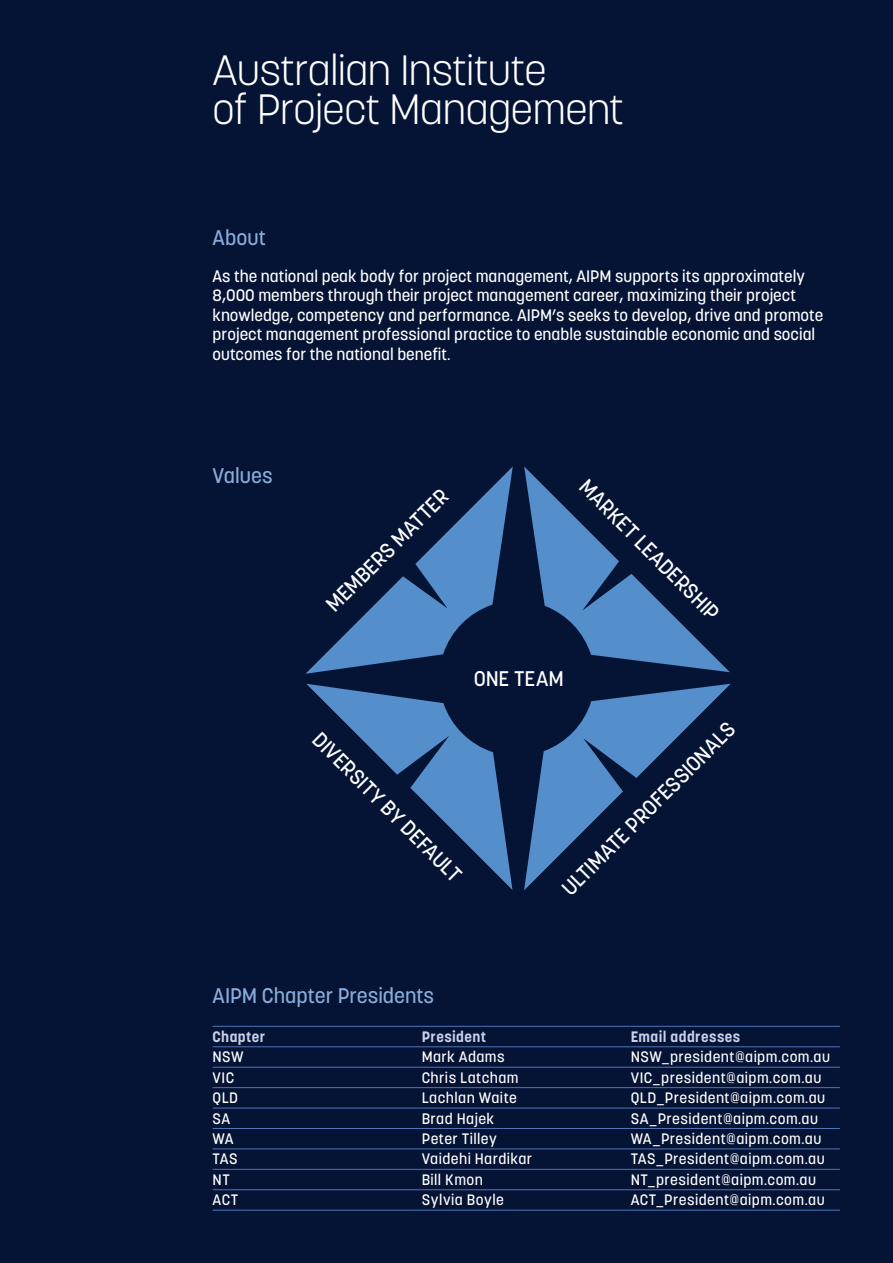
<style>
.page{position:relative;width:893px;height:1263px;background:#051435}
.page>*{position:absolute;margin:0;border:0;box-sizing:border-box;transform-origin:0 0}
.t1{font:300 42px/39px "Korolev";letter-spacing:-.005em;color:#fff}
.t2{font:500 21px "Korolev";color:#fff}
.t3{font:500 21px "Korolev";color:#8aacda}
.t4{font:500 16.5px/19.5px "Korolev";color:#fff}
.t5{font:500 15px "Korolev";letter-spacing:.03em;color:#fff}
.t6{font:700 15px "Korolev";letter-spacing:.03em;color:#cbd1ea}
</style>
<div class="page">
<hr style="left:213px;top:1026px;width:209px;height:1px;background:#5373b8">
<hr style="left:422px;top:1026px;width:209px;height:1px;background:#5373b8">
<hr style="left:631px;top:1026px;width:209px;height:1px;background:#5373b8">
<hr style="left:213px;top:1046px;width:209px;height:1px;background:#5373b8">
<hr style="left:422px;top:1046px;width:209px;height:1px;background:#5373b8">
<hr style="left:631px;top:1046px;width:209px;height:1px;background:#5373b8">
<hr style="left:213px;top:1067px;width:209px;height:1px;background:#5373b8">
<hr style="left:422px;top:1067px;width:209px;height:1px;background:#5373b8">
<hr style="left:631px;top:1067px;width:209px;height:1px;background:#5373b8">
<hr style="left:213px;top:1087px;width:209px;height:1px;background:#5373b8">
<hr style="left:422px;top:1087px;width:209px;height:1px;background:#5373b8">
<hr style="left:631px;top:1087px;width:209px;height:1px;background:#5373b8">
<hr style="left:213px;top:1108px;width:209px;height:1px;background:#5373b8">
<hr style="left:422px;top:1108px;width:209px;height:1px;background:#5373b8">
<hr style="left:631px;top:1108px;width:209px;height:1px;background:#5373b8">
<hr style="left:213px;top:1128px;width:209px;height:1px;background:#5373b8">
<hr style="left:422px;top:1128px;width:209px;height:1px;background:#5373b8">
<hr style="left:631px;top:1128px;width:209px;height:1px;background:#5373b8">
<hr style="left:213px;top:1149px;width:209px;height:1px;background:#5373b8">
<hr style="left:422px;top:1149px;width:209px;height:1px;background:#5373b8">
<hr style="left:631px;top:1149px;width:209px;height:1px;background:#5373b8">
<hr style="left:213px;top:1169px;width:209px;height:1px;background:#5373b8">
<hr style="left:422px;top:1169px;width:209px;height:1px;background:#5373b8">
<hr style="left:631px;top:1169px;width:209px;height:1px;background:#5373b8">
<hr style="left:213px;top:1189px;width:209px;height:1px;background:#5373b8">
<hr style="left:422px;top:1189px;width:209px;height:1px;background:#5373b8">
<hr style="left:631px;top:1189px;width:209px;height:1px;background:#5373b8">
<hr style="left:213px;top:1210px;width:209px;height:1px;background:#5373b8">
<hr style="left:422px;top:1210px;width:209px;height:1px;background:#5373b8">
<hr style="left:631px;top:1210px;width:209px;height:1px;background:#5373b8">
<svg style="left:305px;top:466px;width:426px;height:424px"></svg>
<h1 class="t1" style="left:213px;top:50px;width:413px">Australian Institute<br>of Project Management</h1>
<p class="t3" style="left:213px;top:225px;width:55px">About</p>
<p class="t4" style="left:213px;top:266px;width:612px">As the national peak body for project management, AIPM supports its approximately 8,000 members through their project management career, maximizing their project knowledge, competency and performance. AIPM’s seeks to develop, drive and promote project management professional practice to enable sustainable economic and social outcomes for the national benefit.</p>
<p class="t3" style="left:213px;top:463px;width:62px">Values</p>
<p class="t2" style="left:320px;top:599px;width:164px;rotate:-45deg">MEMBERS MATTER</p>
<p class="t2" style="left:592px;top:474px;width:190px;rotate:45deg">MARKET LEADERSHIP</p>
<p class="t2" style="left:474px;top:665px;width:92px">ONE TEAM</p>
<p class="t2" style="left:325px;top:726px;width:202px;rotate:45deg">DIVERSITY BY DEFAULT</p>
<p class="t2" style="left:556px;top:882px;width:236px;rotate:-45deg">ULTIMATE PROFESSIONALS</p>
<p class="t3" style="left:213px;top:982px;width:223px">AIPM Chapter Presidents</p>
<p class="t6" style="left:213px;top:1027px;width:54px">Chapter</p>
<p class="t6" style="left:422px;top:1027px;width:66px">President</p>
<p class="t6" style="left:631px;top:1027px;width:111px">Email addresses</p>
<p class="t5" style="left:213px;top:1047px;width:33px">NSW</p>
<p class="t5" style="left:422px;top:1047px;width:84px">Mark Adams</p>
<p class="t5" style="left:631px;top:1047px;width:201px">NSW_president@aipm.com.au</p>
<p class="t5" style="left:213px;top:1068px;width:23px">VIC</p>
<p class="t5" style="left:422px;top:1068px;width:98px">Chris Latcham</p>
<p class="t5" style="left:631px;top:1068px;width:192px">VIC_president@aipm.com.au</p>
<p class="t5" style="left:213px;top:1088px;width:27px">QLD</p>
<p class="t5" style="left:422px;top:1088px;width:97px">Lachlan Waite</p>
<p class="t5" style="left:631px;top:1088px;width:196px">QLD_President@aipm.com.au</p>
<p class="t5" style="left:213px;top:1109px;width:19px">SA</p>
<p class="t5" style="left:422px;top:1109px;width:74px">Brad Hajek</p>
<p class="t5" style="left:631px;top:1109px;width:189px">SA_President@aipm.com.au</p>
<p class="t5" style="left:213px;top:1129px;width:23px">WA</p>
<p class="t5" style="left:422px;top:1129px;width:77px">Peter Tilley</p>
<p class="t5" style="left:631px;top:1129px;width:192px">WA_President@aipm.com.au</p>
<p class="t5" style="left:213px;top:1149px;width:26px">TAS</p>
<p class="t5" style="left:422px;top:1149px;width:112px">Vaidehi Hardikar</p>
<p class="t5" style="left:631px;top:1149px;width:196px">TAS_President@aipm.com.au</p>
<p class="t5" style="left:213px;top:1170px;width:19px">NT</p>
<p class="t5" style="left:422px;top:1170px;width:63px">Bill Kmon</p>
<p class="t5" style="left:631px;top:1170px;width:187px">NT_president@aipm.com.au</p>
<p class="t5" style="left:213px;top:1190px;width:27px">ACT</p>
<p class="t5" style="left:422px;top:1190px;width:84px">Sylvia Boyle</p>
<p class="t5" style="left:631px;top:1190px;width:195px">ACT_President@aipm.com.au</p>
</div>
